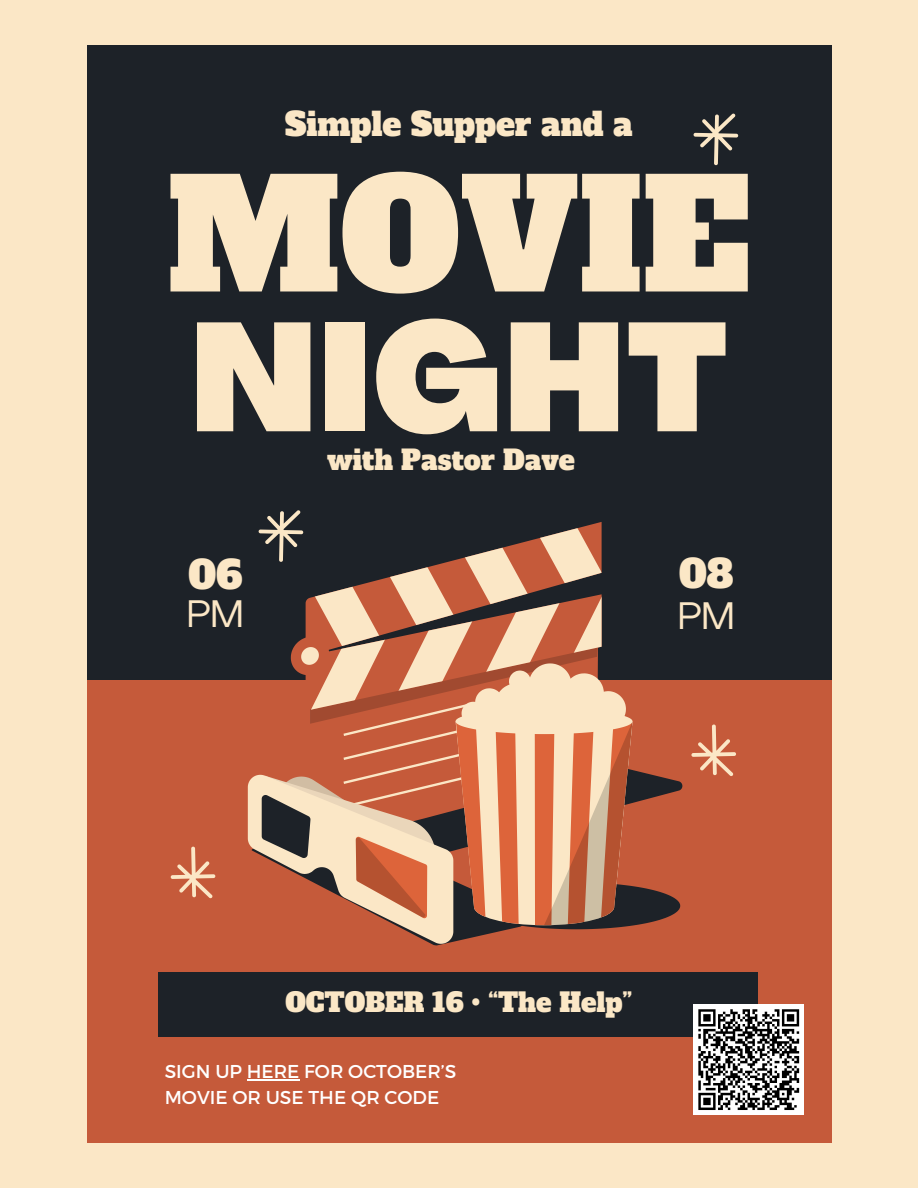
<style>
.page{position:relative;width:918px;height:1188px;background:#fbe7c6}
.page>*{position:absolute;margin:0;border:0;box-sizing:border-box;transform-origin:0 0}
.t1{font:151.2px/139.8px "Alfa Slab One";color:#fbe7c6}
.t2{font:37.95px/38.4px "Alfa Slab One";color:#fbe7c6}
.t3{font:31.8px "Alfa Slab One";color:#fbe7c6}
.t4{font:27px "Alfa Slab One";color:#fbe7c6}
.t5{font:25.95px "Alfa Slab One";color:#fbe7c6}
.t6{font:18.6px "Montserrat";color:#fff}
.s1{font-family:"Agrandir";font-weight:900}
.s2{font-family:"Agrandir"}
</style>
<div class="page">
<div style="left:88px;top:45px;width:744px;height:1097px;background:#1d2228"></div>
<div style="left:88px;top:680px;width:744px;height:463px;background:#c55a3a"></div>
<div style="left:158px;top:972px;width:600px;height:64px;background:#1d2228"></div>
<svg style="left:247px;top:510px;width:435px;height:436px"></svg>
<svg style="left:694px;top:114px;width:44px;height:51px"></svg>
<svg style="left:691px;top:725px;width:45px;height:51px"></svg>
<svg style="left:171px;top:847px;width:44px;height:51px"></svg>
<div style="left:693px;top:1004px;width:111px;height:111px;background:#fff"></div>
<svg style="left:698px;top:1009px;width:102px;height:101px"></svg>
<hr style="left:247px;top:1080px;width:53px;height:1px;background:#fff">
<h4 class="t3" style="left:285px;top:103px;width:349px">Simple Supper and a</h4>
<h3 class="t1" style="left:167px;top:168px;width:585px">MOVIE<br><span class="s1">NIGHT</span></h3>
<p class="t4" style="left:327px;top:442px;width:249px">with Pastor Dave</p>
<p class="t2" style="left:187px;top:556px;width:58px">06<br><span class="s2">PM</span></p>
<h1 class="t2" style="left:678px;top:555px;width:58px;line-height:40.8px">08<br><span class="s2">PM</span></h1>
<p class="t5" style="left:285px;top:985px;width:349px">OCTOBER 16 • “The Help”</p>
<h2 class="t6" style="left:165px;top:1060px;width:293px">SIGN UP HERE FOR OCTOBER’S</h2>
<h2 class="t6" style="left:165px;top:1086px;width:276px">MOVIE OR USE THE QR CODE</h2>
</div>
